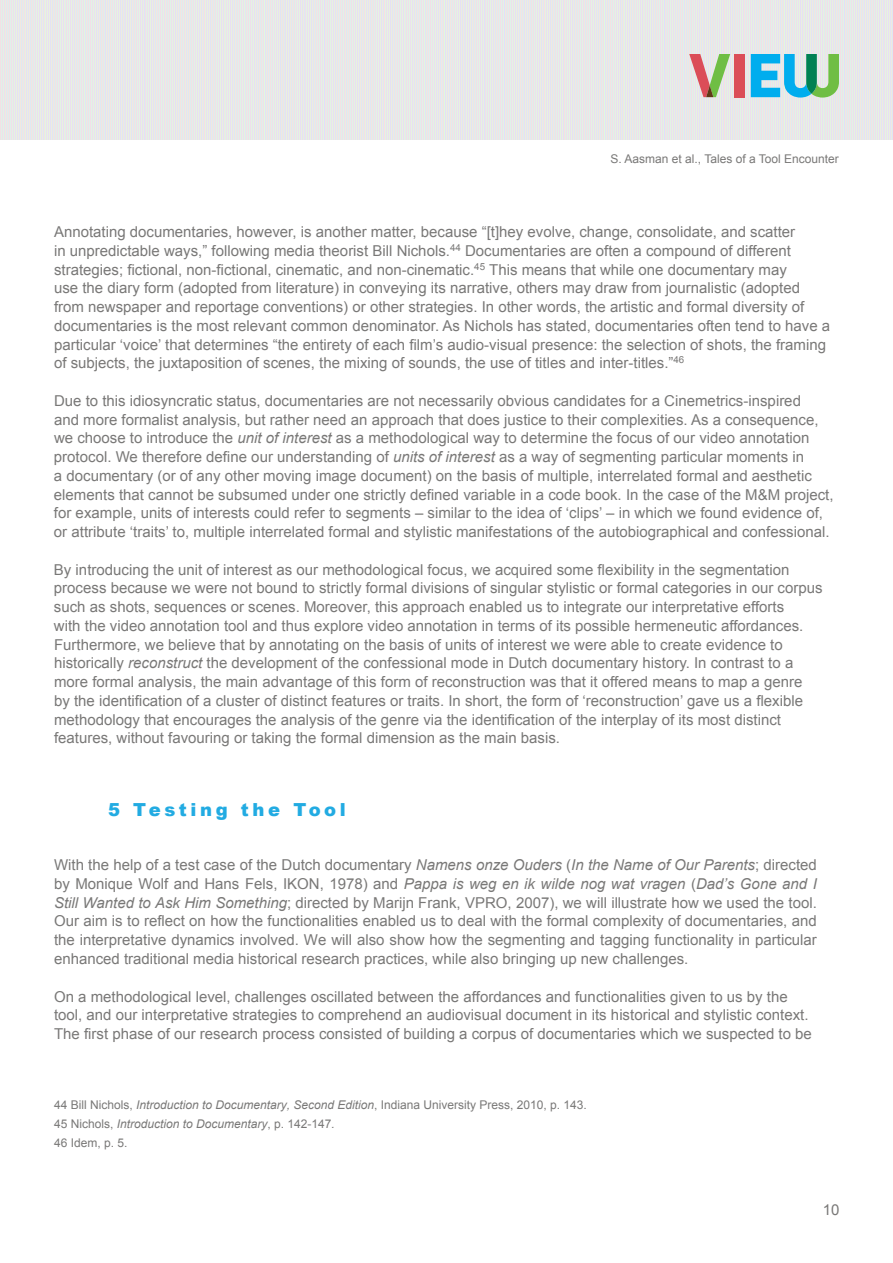
<style>
.page{position:relative;width:893px;height:1263px;background:#fff}
.page>*{position:absolute;margin:0;border:0;box-sizing:border-box;transform-origin:0 0}
.t1{font:900 18px "Arial";letter-spacing:.2em;color:#22abe2}
.TX{font:15px/18.8px "Arial";color:#797877}
.FN{font:15px/18.8px "Arial";color:#797877;text-align:justify}
.FN-2{font:12px/18.8px "Arial";color:#797877}
.s1{font-style:italic}
</style>
<div class="page">
<img style="left:0;top:0;width:893px;height:140px">
<div style="left:734px;top:54px;width:10px;height:43px;background:#db4d58"></div>
<svg style="left:751px;top:54px;width:88px;height:44px;background:#64c0c4"></svg>
<svg style="left:689px;top:54px;width:41px;height:43px;background:#c6b69c"></svg>
<p class="FN-2" style="left:611px;top:149px;width:230px">S. Aasman et al., Tales of a Tool Encounter</p>
<p class="TX" style="left:54px;top:223px;width:778px">Annotating documentaries, however, is another matter, because “[t]hey evolve, change, consolidate, and scatter<br>in unpredictable ways,” following media theorist Bill Nichols.<sup>44</sup> Documentaries are often a compound of different strategies; fictional, non-fictional, cinematic, and non-cinematic.<sup>45</sup> This means that while one documentary may<br>use the diary form (adopted from literature) in conveying its narrative, others may draw from journalistic (adopted from newspaper and reportage conventions) or other strategies. In other words, the artistic and formal diversity of documentaries is the most relevant common denominator. As Nichols has stated, documentaries often tend to have a particular ‘voice’ that determines “the entirety of each film’s audio-visual presence: the selection of shots, the framing of subjects, the juxtaposition of scenes, the mixing of sounds, the use of titles and inter-titles.”<sup>46</sup></p>
<p class="TX" style="left:54px;top:391px;width:781px">Due to this idiosyncratic status, documentaries are not necessarily obvious candidates for a Cinemetrics-inspired<br>and more formalist analysis, but rather need an approach that does justice to their complexities. As a consequence, we choose to introduce the <span class="s1">unit of interest</span> as a methodological way to determine the focus of our video annotation protocol. We therefore define our understanding of <span class="s1">units of interest</span> as a way of segmenting particular moments in<br>a documentary (or of any other moving image document) on the basis of multiple, interrelated formal and aesthetic elements that cannot be subsumed under one strictly defined variable in a code book. In the case of the M&amp;M project, for example, units of interests could refer to segments – similar to the idea of ‘clips’ – in which we found evidence of, or attribute ‘traits’ to, multiple interrelated formal and stylistic manifestations of the autobiographical and confessional.</p>
<p class="TX" style="left:54px;top:560px;width:770px">By introducing the unit of interest as our methodological focus, we acquired some flexibility in the segmentation process because we were not bound to strictly formal divisions of singular stylistic or formal categories in our corpus such as shots, sequences or scenes. Moreover, this approach enabled us to integrate our interpretative efforts<br>with the video annotation tool and thus explore video annotation in terms of its possible hermeneutic affordances.<br>Furthermore, we believe that by annotating on the basis of units of interest we were able to create evidence to historically <span class="s1">reconstruct</span> the development of the confessional mode in Dutch documentary history. In contrast to a more formal analysis, the main advantage of this form of reconstruction was that it offered means to map a genre<br>by the identification of a cluster of distinct features or traits. In short, the form of ‘reconstruction’ gave us a flexible methodology that encourages the analysis of the genre via the identification of the interplay of its most distinct features, without favouring or taking the formal dimension as the main basis.</p>
<h1 class="t1" style="left:108px;top:797px;width:239px">5 Testing the Tool</h1>
<p class="FN" style="left:54px;top:856px;width:764px">With the help of a test case of the Dutch documentary <span class="s1">Namens onze Ouders</span> (<span class="s1">In the Name of Our Parents</span>; directed by Monique Wolf and Hans Fels, IKON, 1978) and <span class="s1">Pappa is weg en ik wilde nog wat vragen</span> (<span class="s1">Dad’s Gone and I Still Wanted to Ask Him Something</span>; directed by Marijn Frank, VPRO, 2007), we will illustrate how we used the tool.<br>Our aim is to reflect on how the functionalities enabled us to deal with the formal complexity of documentaries, and the interpretative dynamics involved. We will also show how the segmenting and tagging functionality in particular enhanced traditional media historical research practices, while also bringing up new challenges.</p>
<p class="FN" style="left:54px;top:987px;width:759px;text-align:left">On a methodological level, challenges oscillated between the affordances and functionalities given to us by the tool, and our interpretative strategies to comprehend an audiovisual document in its historical and stylistic context.<br>The first phase of our research process consisted of building a corpus of documentaries which we suspected to be</p>
<p class="FN-2" style="left:54px;top:1096px;width:534px">44 Bill Nichols, <span class="s1">Introduction to Documentary, Second Edition</span>, Indiana University Press, 2010, p. 143.<br>45 Nichols, <span class="s1">Introduction to Documentary</span>, p. 142-147<span class="s1">.<br></span>46 Idem, p. 5.</p>
<p class="TX" style="left:823px;top:1201px;width:18px">10</p>
</div>
